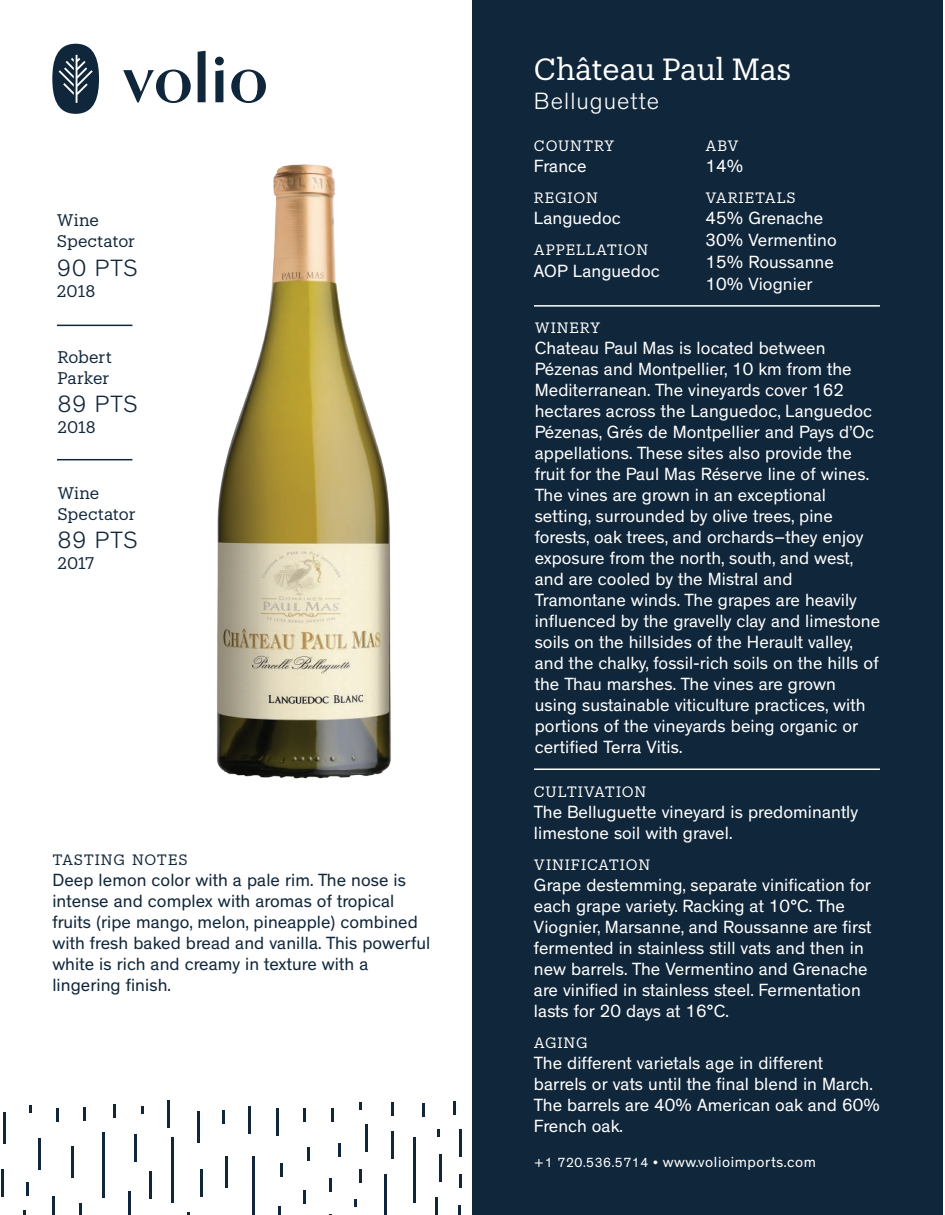
<style>
.page{position:relative;width:945px;height:1215px;background:#fff}
.page>*{position:absolute;margin:0;border:0;box-sizing:border-box;transform-origin:0 0}
.t1{font:30px "Produkt";letter-spacing:-.01em;color:#fff}
.t2{font:300 24px "Theinhardt";letter-spacing:.04em;color:#10263a}
.t3{font:300 24px "Theinhardt";letter-spacing:.04em;color:#fff}
.t4{font:18px/21px "Theinhardt";letter-spacing:.005em;color:#fff}
.t5{font:18px/21px "Theinhardt";letter-spacing:.005em;color:#10263a}
.t6{font:16.5px/21px "Produkt";letter-spacing:-.005em;color:#10263a}
.t7{font:15px "Theinhardt";letter-spacing:.04em;color:#fff}
.t8{font:14.7px "Produkt";letter-spacing:.06em;color:#fff}
.t9{font:14.7px "Produkt";letter-spacing:.045em;color:#10263a}
.s1{font-size:13.5px}
</style>
<div class="page">
<img style="left:57px;top:100px;width:334px;height:679px">
<div style="left:472px;top:0;width:471px;height:1215px;background:#10263a"></div>
<hr style="left:57px;top:325px;width:75px;height:1px;background:#10263a">
<svg style="left:52px;top:44px;width:47px;height:70px"></svg>
<svg style="left:198px;top:51px;width:8px;height:51px"></svg>
<svg style="left:215px;top:57px;width:9px;height:45px"></svg>
<svg style="left:123px;top:70px;width:68px;height:33px"></svg>
<svg style="left:231px;top:70px;width:35px;height:33px"></svg>
<hr style="left:276px;top:1109px;width:3px;height:27px;background:#10263a">
<hr style="left:248px;top:1106px;width:3px;height:27px;background:#10263a">
<hr style="left:1px;top:1170px;width:3px;height:27px;background:#10263a">
<hr style="left:128px;top:1191px;width:3px;height:24px;background:#10263a">
<hr style="left:439px;top:1154px;width:2px;height:27px;background:#10263a">
<hr style="left:200px;top:1169px;width:2px;height:27px;background:#10263a">
<hr style="left:168px;top:1100px;width:2px;height:27px;background:#10263a">
<hr style="left:134px;top:1134px;width:3px;height:27px;background:#10263a">
<hr style="left:391px;top:1132px;width:3px;height:27px;background:#10263a">
<hr style="left:459px;top:1129px;width:3px;height:27px;background:#10263a">
<hr style="left:149px;top:1171px;width:3px;height:27px;background:#10263a">
<hr style="left:365px;top:1124px;width:3px;height:27px;background:#10263a">
<hr style="left:252px;top:1156px;width:3px;height:59px;background:#10263a">
<svg style="left:435px;top:1197px;width:2px;height:18px"></svg>
<svg style="left:278px;top:1206px;width:2px;height:9px"></svg>
<hr style="left:172px;top:1137px;width:2px;height:66px;background:#10263a">
<hr style="left:384px;top:1174px;width:3px;height:41px;background:#10263a">
<hr style="left:52px;top:1196px;width:3px;height:19px;background:#10263a">
<svg style="left:458px;top:1206px;width:3px;height:9px"></svg>
<hr style="left:414px;top:1137px;width:2px;height:65px;background:#10263a">
<hr style="left:102px;top:1132px;width:3px;height:66px;background:#10263a">
<hr style="left:113px;top:1104px;width:3px;height:14px;background:#10263a">
<hr style="left:391px;top:1102px;width:3px;height:14px;background:#10263a">
<svg style="left:303px;top:1191px;width:3px;height:13px"></svg>
<svg style="left:79px;top:1203px;width:3px;height:12px"></svg>
<svg style="left:330px;top:1178px;width:2px;height:13px"></svg>
<svg style="left:359px;top:1169px;width:3px;height:13px"></svg>
<svg style="left:83px;top:1107px;width:3px;height:13px"></svg>
<svg style="left:338px;top:1144px;width:3px;height:13px"></svg>
<svg style="left:459px;top:1175px;width:3px;height:13px"></svg>
<svg style="left:281px;top:1163px;width:2px;height:14px"></svg>
<hr style="left:307px;top:1147px;width:3px;height:14px;background:#10263a">
<hr style="left:56px;top:1108px;width:3px;height:14px;background:#10263a">
<hr style="left:331px;top:1108px;width:3px;height:14px;background:#10263a">
<hr style="left:222px;top:1110px;width:3px;height:14px;background:#10263a">
<svg style="left:454px;top:1102px;width:2px;height:13px"></svg>
<hr style="left:26px;top:1182px;width:3px;height:14px;background:#10263a">
<svg style="left:422px;top:1104px;width:3px;height:13px"></svg>
<hr style="left:303px;top:1108px;width:3px;height:14px;background:#10263a">
<hr style="left:198px;top:1111px;width:2px;height:31px;background:#10263a">
<hr style="left:38px;top:1138px;width:3px;height:31px;background:#10263a">
<hr style="left:71px;top:1147px;width:2px;height:31px;background:#10263a">
<hr style="left:3px;top:1112px;width:3px;height:31px;background:#10263a">
<hr style="left:226px;top:1157px;width:2px;height:31px;background:#10263a">
<svg style="left:438px;top:1129px;width:2px;height:8px"></svg>
<svg style="left:354px;top:1199px;width:3px;height:8px"></svg>
<svg style="left:29px;top:1106px;width:3px;height:7px"></svg>
<svg style="left:141px;top:1106px;width:3px;height:7px"></svg>
<svg style="left:359px;top:1102px;width:3px;height:8px"></svg>
<hr style="left:534px;top:305px;width:346px;height:2px;background:#fff">
<hr style="left:534px;top:769px;width:346px;height:1px;background:#fff">
<hr style="left:57px;top:459px;width:75px;height:1px;background:#10263a">
<p class="t6" style="left:57px;top:209px;width:80px">Wine<br>Spectator</p>
<h2 class="t2" style="left:57px;top:254px;width:82px">90 PTS</h2>
<p class="t6" style="left:57px;top:279px;width:40px">2018</p>
<p class="t6" style="left:57px;top:346px;width:56px">Robert<br>Parker</p>
<h2 class="t2" style="left:57px;top:390px;width:82px">89 PTS</h2>
<p class="t6" style="left:57px;top:416px;width:40px">2018</p>
<p class="t6" style="left:57px;top:482px;width:80px">Wine<br>Spectator</p>
<h2 class="t2" style="left:57px;top:526px;width:82px">89 PTS</h2>
<p class="t6" style="left:57px;top:552px;width:38px">2017</p>
<p class="t9" style="left:52px;top:849px;width:137px">TASTING NOTES</p>
<p class="t5" style="left:52px;top:870px;width:379px">Deep lemon color with a pale rim. The nose is intense and complex with aromas of tropical fruits (ripe mango, melon, pineapple) combined with fresh baked bread and vanilla. This powerful white is rich and creamy in texture with a lingering finish.</p>
<h1 class="t1" style="left:534px;top:49px;width:259px">Château Paul Mas</h1>
<h2 class="t3" style="left:534px;top:87px;width:127px">Belluguette</h2>
<p class="t8" style="left:534px;top:135px;width:82px">COUNTRY</p>
<p class="t4" style="left:534px;top:156px;width:54px">France</p>
<p class="t8" style="left:534px;top:187px;width:66px">REGION</p>
<p class="t4" style="left:534px;top:208px;width:88px">Languedoc</p>
<p class="t8" style="left:534px;top:240px;width:116px">APPELLATION</p>
<p class="t4" style="left:534px;top:261px;width:127px">AOP Languedoc</p>
<p class="t8" style="left:705px;top:135px;width:35px">ABV</p>
<p class="t4" style="left:705px;top:156px;width:39px">14%</p>
<p class="t8" style="left:705px;top:187px;width:92px">VARIETALS</p>
<p class="t4" style="left:705px;top:208px;width:133px;line-height:21.8px">45% Grenache<br>30% Vermentino<br>15% Roussanne<br>10% Viognier</p>
<p class="t8" style="left:535px;top:317px;width:67px">WINERY</p>
<p class="t4" style="left:535px;top:338px;width:347px">Chateau Paul Mas is located between Pézenas and Montpellier, 10 km from the Mediterranean. The vineyards cover 162 hectares across the Languedoc, Languedoc Pézenas, Grés de Montpellier and Pays d’Oc appellations. These sites also provide the fruit for the Paul Mas Réserve line of wines.<br>The vines are grown in an exceptional setting, surrounded by olive trees, pine forests, oak trees, and orchards–they enjoy exposure from the north, south, and west, and are cooled by the Mistral and Tramontane winds. The grapes are heavily influenced by the gravelly clay and limestone soils on the hillsides of the Herault valley, and the chalky, fossil-rich soils on the hills of the Thau marshes. The vines are grown using sustainable viticulture practices, with portions of the vineyards being organic or certified Terra Vitis.</p>
<p class="t8" style="left:534px;top:782px;width:114px">CULTIVATION</p>
<p class="t4" style="left:534px;top:802px;width:326px">The Belluguette vineyard is predominantly limestone soil with gravel.</p>
<p class="t8" style="left:534px;top:855px;width:118px">VINIFICATION</p>
<p class="t4" style="left:534px;top:875px;width:339px">Grape destemming, separate vinification for each grape variety. Racking at 10°C. The Viognier, Marsanne, and Roussanne are first fermented in stainless still vats and then in new barrels. The Vermentino and Grenache are vinified in stainless steel. Fermentation lasts for 20 days at 16°C.</p>
<p class="t8" style="left:534px;top:1033px;width:55px">AGING</p>
<p class="t4" style="left:534px;top:1053px;width:347px">The different varietals age in different barrels or vats until the final blend in March.<br>The barrels are 40% American oak and 60% French oak.</p>
<p class="t7" style="left:534px;top:1153px;width:284px"><span class="s1">+1 720.536.5714 •</span> www.volioimports.com</p>
</div>
